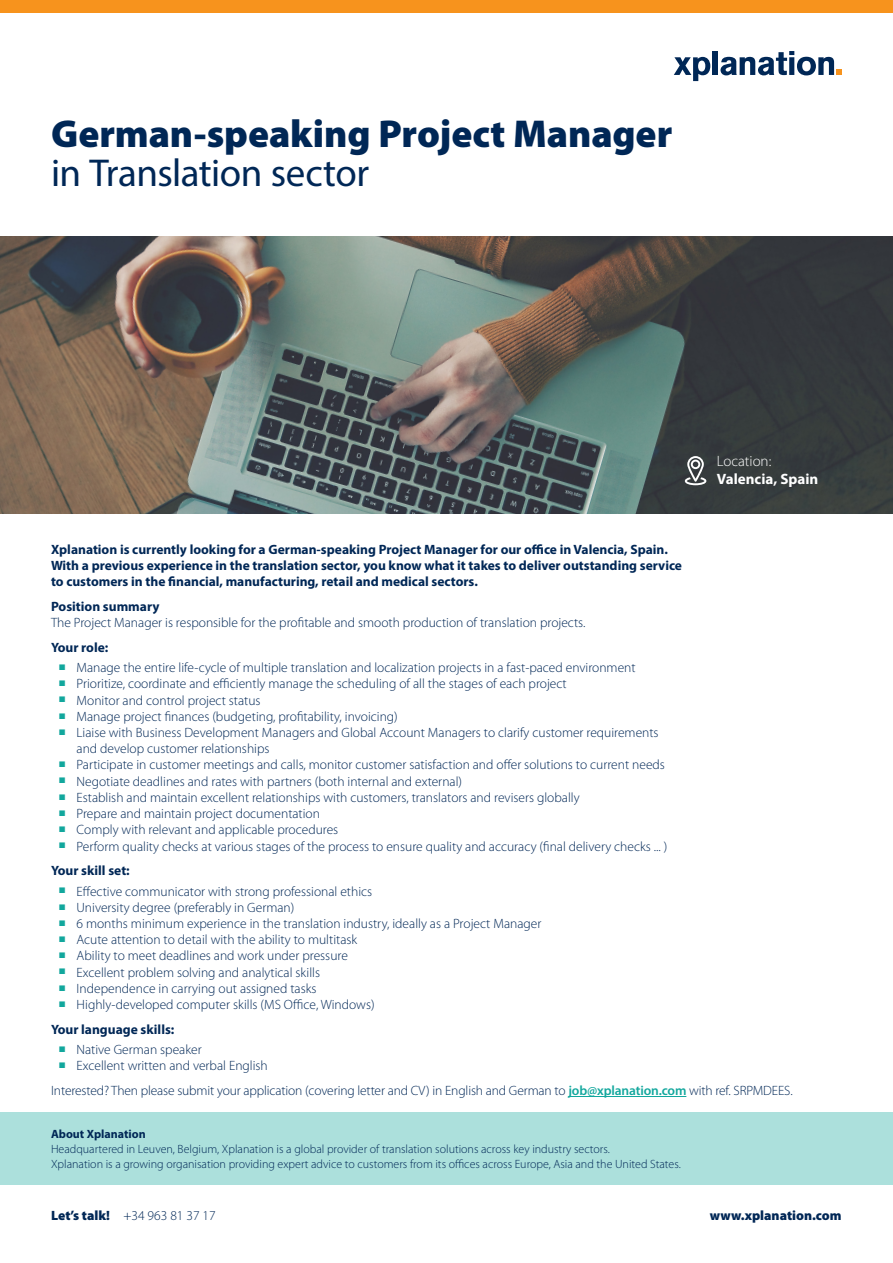
<style>
.page{position:relative;width:893px;height:1263px;background:#fff}
.page>*{position:absolute;margin:0;border:0;box-sizing:border-box;transform-origin:0 0}
.t1{font:900 39px/39px "Myriad Pro";letter-spacing:-.005em;color:#002756}
.t2{font:700 15px/18px "Myriad Pro";color:#fff}
.Bullet{font:300 13.5px/16.2px "Myriad Pro";color:#002756}
.t3{font:700 13.5px/16.2px "Myriad Pro";color:#002756}
.t4{font:900 13.5px "Myriad Pro";color:#002756}
.t5{font:300 12px/15px "Myriad Pro";color:#002756}
.s1{font-weight:400}
.s2{font-weight:300}
.s3{font-weight:600;color:#12a79d}
.s4{font-weight:700}
.s5{font-weight:900}
</style>
<div class="page">
<div style="left:0;top:1113px;width:893px;height:72px;background:#ace0dc"></div>
<svg style="left:674px;top:57px;width:36px;height:24px"></svg>
<div style="left:712px;top:51px;width:6px;height:24px;background:#002756"></div>
<svg style="left:720px;top:51px;width:122px;height:24px"></svg>
<div style="left:0;top:0;width:893px;height:13px;background:#f7931d"></div>
<img style="left:0;top:237px;width:893px;height:276px">
<svg style="left:685px;top:456px;width:21px;height:29px"></svg>
<hr style="left:568px;top:1096px;width:118px;height:1px;background:#12a79d">
<p class="t1" style="left:51px;top:114px;width:623px">German-speaking Project Manager <span class="s1">in Translation sector</span></p>
<p class="t2" style="left:717px;top:452px;width:103px"><span class="s2">Location:<br></span>Valencia, Spain</p>
<p class="t3" style="left:51px;top:541px;width:632px">Xplanation is currently looking for a German-speaking Project Manager for our office in Valencia, Spain.<br>With a previous experience in the translation sector, you know what it takes to deliver outstanding service to customers in the financial, manufacturing, retail and medical sectors.</p>
<p class="t3" style="left:51px;top:598px;width:110px">Position summary</p>
<p class="Bullet" style="left:51px;top:615px;width:536px">The Project Manager is responsible for the profitable and smooth production of translation projects.</p>
<p class="t3" style="left:51px;top:639px;width:59px">Your role:</p>
<p class="Bullet" style="left:60px;top:660px;width:578px"><sup>■</sup> Manage the entire life-cycle of multiple translation and localization projects in a fast-paced environment</p>
<p class="Bullet" style="left:60px;top:676px;width:509px"><sup>■</sup> Prioritize, coordinate and efficiently manage the scheduling of all the stages of each project</p>
<p class="Bullet" style="left:60px;top:692px;width:203px"><sup>■</sup> Monitor and control project status</p>
<p class="Bullet" style="left:60px;top:708px;width:340px"><sup>■</sup> Manage project finances (budgeting, profitability, invoicing)</p>
<p class="Bullet" style="left:77px;top:725px;width:584px;text-indent:-17px"><sup>■</sup> Liaise with Business Development Managers and Global Account Managers to clarify customer requirements and develop customer relationships</p>
<p class="Bullet" style="left:60px;top:757px;width:607px"><sup>■</sup> Participate in customer meetings and calls, monitor customer satisfaction and offer solutions to current needs</p>
<p class="Bullet" style="left:60px;top:773px;width:404px"><sup>■</sup> Negotiate deadlines and rates with partners (both internal and external)</p>
<p class="Bullet" style="left:60px;top:789px;width:522px"><sup>■</sup> Establish and maintain excellent relationships with customers, translators and revisers globally</p>
<p class="Bullet" style="left:60px;top:806px;width:262px"><sup>■</sup> Prepare and maintain project documentation</p>
<p class="Bullet" style="left:60px;top:822px;width:280px"><sup>■</sup> Comply with relevant and applicable procedures</p>
<p class="Bullet" style="left:60px;top:838px;width:609px"><sup>■</sup> Perform quality checks at various stages of the process to ensure quality and accuracy (final delivery checks ... )</p>
<p class="t3" style="left:51px;top:862px;width:80px">Your skill set:</p>
<p class="Bullet" style="left:60px;top:883px;width:314px"><sup>■</sup> Effective communicator with strong professional ethics</p>
<p class="Bullet" style="left:60px;top:899px;width:236px"><sup>■</sup> University degree (preferably in German)</p>
<p class="Bullet" style="left:60px;top:916px;width:483px"><sup>■</sup> 6 months minimum experience in the translation industry, ideally as a Project Manager</p>
<p class="Bullet" style="left:60px;top:932px;width:299px"><sup>■</sup> Acute attention to detail with the ability to multitask</p>
<p class="Bullet" style="left:60px;top:948px;width:290px"><sup>■</sup> Ability to meet deadlines and work under pressure</p>
<p class="Bullet" style="left:60px;top:964px;width:262px"><sup>■</sup> Excellent problem solving and analytical skills</p>
<p class="Bullet" style="left:60px;top:980px;width:258px"><sup>■</sup> Independence in carrying out assigned tasks</p>
<p class="Bullet" style="left:60px;top:997px;width:317px"><sup>■</sup> Highly-developed computer skills (MS Office, Windows)</p>
<p class="t3" style="left:51px;top:1021px;width:125px">Your language skills:</p>
<p class="Bullet" style="left:60px;top:1042px;width:144px"><sup>■</sup> Native German speaker</p>
<p class="Bullet" style="left:60px;top:1058px;width:210px"><sup>■</sup> Excellent written and verbal English</p>
<p class="Bullet" style="left:51px;top:1083px;width:743px">Interested? Then please submit your application (covering letter and CV) in English and German to <span class="s3">job@xplanation.com</span> with ref. SRPMDEES.</p>
<p class="t5" style="left:51px;top:1127px;width:631px"><span class="s4">About Xplanation<br></span>Headquartered in Leuven, Belgium, Xplanation is a global provider of translation solutions across key industry sectors.<br>Xplanation is a growing organisation providing expert advice to customers from its offices across Europe, Asia and the United States.</p>
<p class="Bullet" style="left:51px;top:1208px;width:166px"><span class="s5">Let’s talk!</span> +34 963 81 37 17</p>
<p class="t4" style="left:710px;top:1208px;width:133px">www.xplanation.com</p>
</div>
